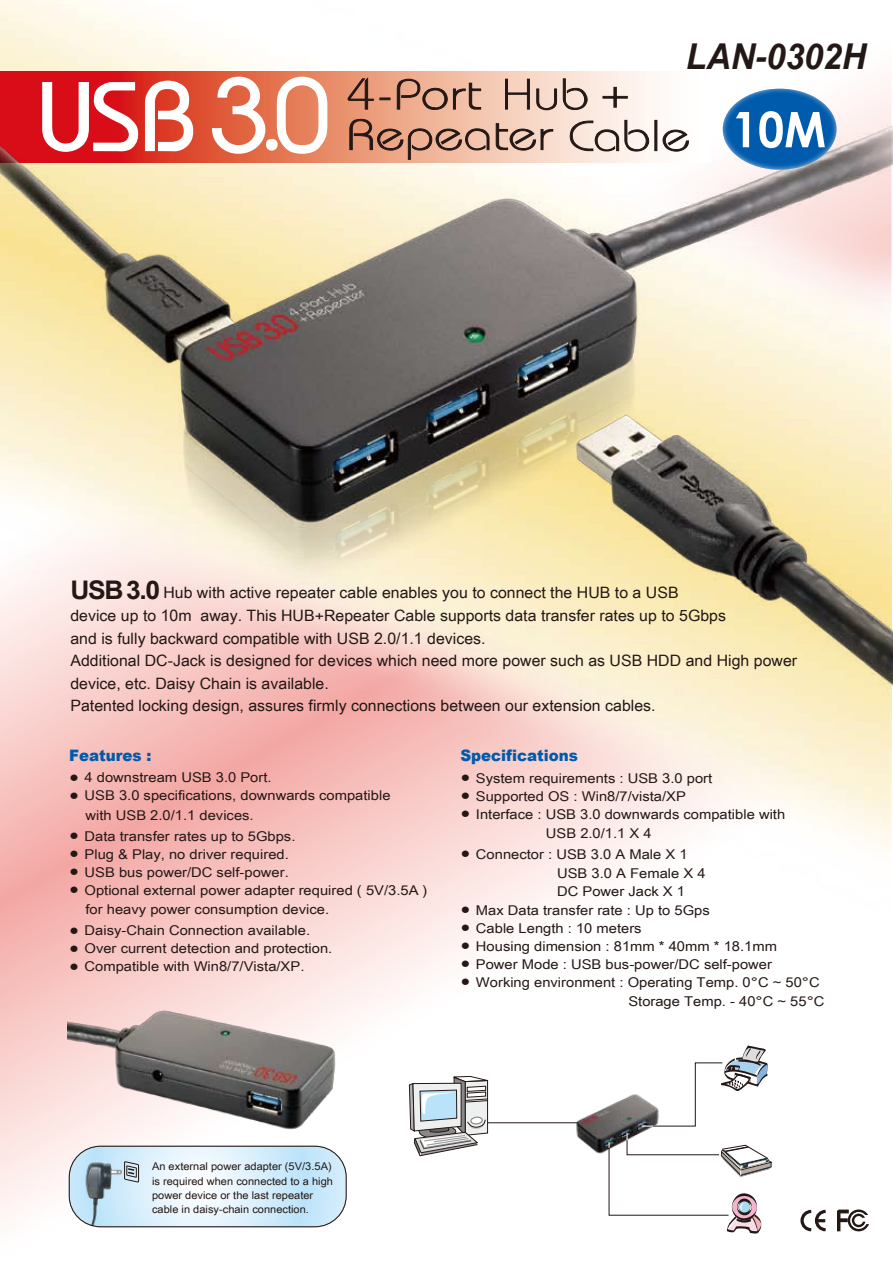
<style>
.page{position:relative;width:893px;height:1263px;background:#fff}
.page>*{position:absolute;margin:0;border:0;box-sizing:border-box;transform-origin:0 0}
.t1{font:300 47.55px/40.5px "Bauhaus";letter-spacing:.015em;color:#231815;scale:1.2 1}
.t2{font:italic 700 35.7px "Arial Narrow";color:#231815;scale:1.16 1}
.t3{font:900 15.75px "Arial";color:#005bac;scale:.95 1}
.t4{font:15.6px/22.6px "Arial Narrow";color:#231815;scale:1.24 1}
.t5{font:13.5px/19.4px "Arial Narrow";color:#231815;scale:1.33 1}
.t6{font:10.65px/14.2px "Arial Narrow";color:#231815;scale:1.26 1}
.s1{font-weight:100;font-size:109.65px;color:#fff}
.s2{font-family:"Avian";font-weight:400;font-size:98.7px;color:#fff}
.s3{font-family:"Arial";font-weight:700;font-size:25.65px}
.s4{font-size:25.65px}
</style>
<div class="page">
<svg style="left:0;top:916px;width:861px;height:316px"></svg>
<svg style="left:799px;top:1208px;width:30px;height:24px"></svg>
<svg style="left:837px;top:1209px;width:32px;height:22px"></svg>
<svg style="left:69px;top:1183px;width:277px;height:44px"></svg>
<img style="left:77px;top:1183px;width:48px;height:44px">
<img style="left:0;top:0;width:891px;height:916px">
<svg style="left:409px;top:1075px;width:80px;height:82px"></svg>
<svg style="left:608px;top:1133px;width:164px;height:101px"></svg>
<svg style="left:642px;top:1045px;width:127px;height:82px"></svg>
<svg style="left:0;top:71px;width:711px;height:27px"></svg>
<img style="left:68px;top:996px;width:292px;height:187px">
<svg style="left:602px;top:87px;width:26px;height:11px"></svg>
<svg style="left:505px;top:78px;width:25px;height:20px"></svg>
<svg style="left:536px;top:78px;width:52px;height:20px"></svg>
<svg style="left:347px;top:77px;width:43px;height:21px"></svg>
<svg style="left:396px;top:78px;width:85px;height:20px;background:#ce9d85"></svg>
<svg style="left:211px;top:76px;width:55px;height:22px"></svg>
<svg style="left:276px;top:76px;width:52px;height:22px"></svg>
<img style="left:0;top:98px;width:893px;height:608px">
<svg style="left:723px;top:89px;width:113px;height:81px;background:#0d63af"></svg>
<svg style="left:736px;top:112px;width:13px;height:35px"></svg>
<svg style="left:759px;top:111px;width:66px;height:37px"></svg>
<h2 class="t2" style="left:686px;top:30px;width:157px">LAN-0302H</h2>
<h1 class="t1" style="left:39px;top:77px;width:544px;text-indent:308px">4-Port Hub +<br><span class="s1">USB</span><span class="s2">3</span><span class="s1">.</span><span class="s2">0</span> Repeater Cable</h1>
<p class="t4" style="left:70px;top:580px;width:588px"><span class="s3">USB3.0</span> Hub with active repeater cable enables you to connect the HUB to a USB<br>device up to 10m away. This HUB+Repeater Cable supports data transfer rates up to 5Gbps<br>and is fully backward compatible with USB 2.0/1.1 devices.<br>Additional DC-Jack is designed for devices which need more power such as USB HDD and High power device, etc. Daisy Chain is available.<br>Patented locking design, assures firmly connections between our extension cables.</p>
<p class="t3" style="left:69px;top:744px;width:88px">Features :</p>
<p class="t5" style="left:69px;top:767px;width:154px"><span class="s4">•</span> 4 downstream USB 3.0 Port.</p>
<p class="t5" style="left:86px;top:785px;width:231px;text-indent:-17px"><span class="s4">•</span> USB 3.0 specifications, downwards compatible with USB 2.0/1.1 devices.</p>
<p class="t5" style="left:69px;top:826px;width:172px"><span class="s4">•</span> Data transfer rates up to 5Gbps.</p>
<p class="t5" style="left:69px;top:844px;width:167px"><span class="s4">•</span> Plug &amp; Play, no driver required.</p>
<p class="t5" style="left:69px;top:862px;width:167px"><span class="s4">•</span> USB bus power/DC self-power.</p>
<p class="t5" style="left:86px;top:880px;width:259px;text-indent:-17px"><span class="s4">•</span> Optional external power adapter required ( 5V/3.5A ) for heavy power consumption device.</p>
<p class="t5" style="left:69px;top:920px;width:183px"><span class="s4">•</span> Daisy-Chain Connection available.</p>
<p class="t5" style="left:69px;top:938px;width:200px"><span class="s4">•</span> Over current detection and protection.</p>
<p class="t5" style="left:69px;top:956px;width:179px"><span class="s4">•</span> Compatible with Win8/7/Vista/XP.</p>
<p class="t3" style="left:460px;top:744px;width:125px">Specifications</p>
<p class="t5" style="left:460px;top:767px;width:191px"><span class="s4">•</span> System requirements : USB 3.0 port</p>
<p class="t5" style="left:460px;top:785px;width:171px"><span class="s4">•</span> Supported OS : Win8/7/vista/XP</p>
<p class="t5" style="left:546px;top:803px;width:181px;text-indent:-85px"><span class="s4">•</span> Interface : USB 3.0 downwards compatible with<br>USB 2.0/1.1 X 4</p>
<p class="t5" style="left:557px;top:844px;width:113px;text-indent:-97px"><span class="s4">•</span> Connector : USB 3.0 A Male X 1<br>USB 3.0 A Female X 4</p>
<p class="t5" style="left:557px;top:881px;width:98px">DC Power Jack X 1</p>
<p class="t5" style="left:460px;top:899px;width:189px"><span class="s4">•</span> Max Data transfer rate : Up to 5Gps</p>
<p class="t5" style="left:460px;top:917px;width:138px"><span class="s4">•</span> Cable Length : 10 meters</p>
<p class="t5" style="left:460px;top:935px;width:240px"><span class="s4">•</span> Housing dimension : 81mm * 40mm * 18.1mm</p>
<p class="t5" style="left:460px;top:953px;width:236px"><span class="s4">•</span> Power Mode : USB bus-power/DC self-power</p>
<p class="t5" style="left:628px;top:971px;width:149px;text-indent:-168px"><span class="s4">•</span> Working environment : Operating Temp. 0°C ~ 50°C<br>Storage Temp. - 40°C ~ 55°C</p>
<p class="t6" style="left:152px;top:1159px;width:145px">An external power adapter (5V/3.5A) is required when connected to a high power device or the last repeater cable in daisy-chain connection.</p>
</div>
